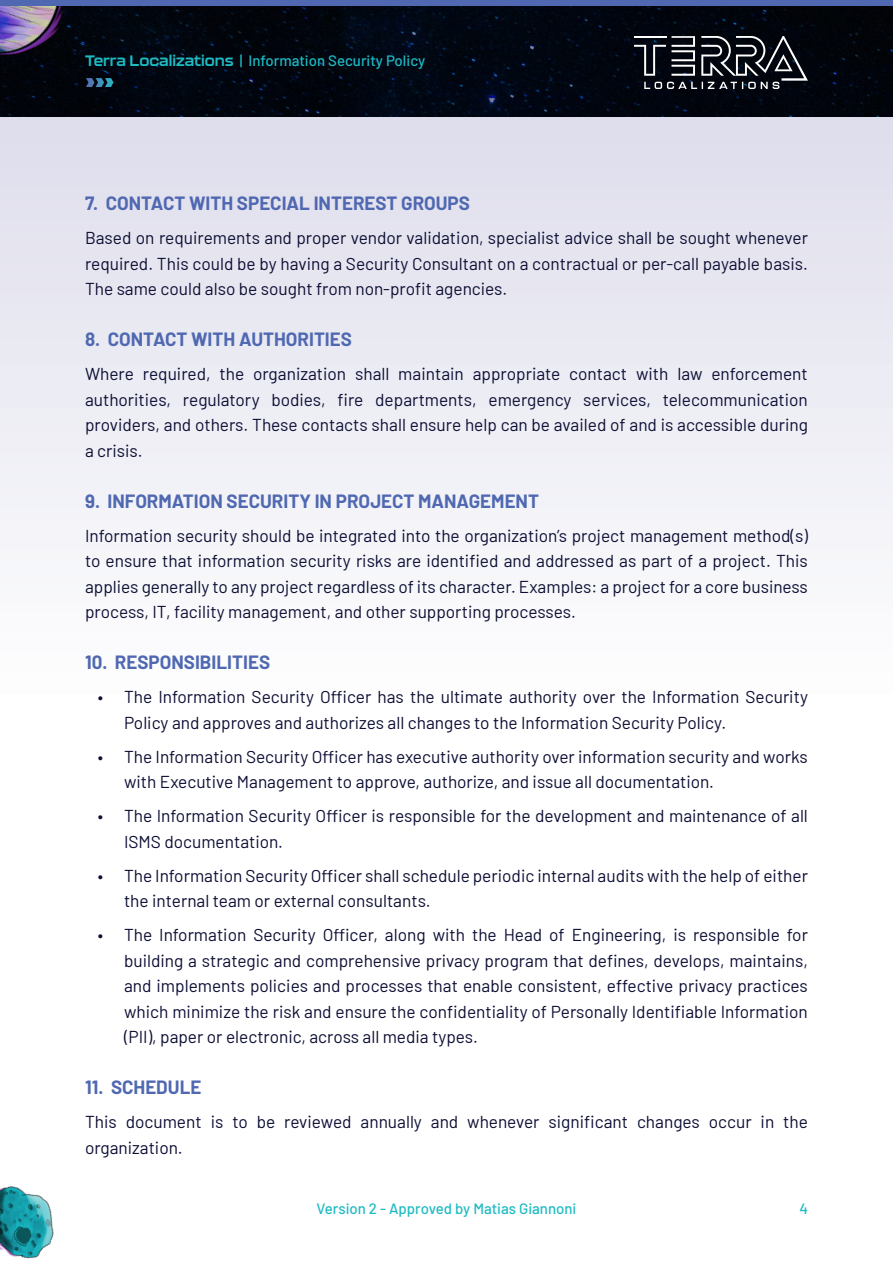
<style>
.page{position:relative;width:893px;height:1263px;background:#fff}
.page>*{position:absolute;margin:0;border:0;box-sizing:border-box;transform-origin:0 0}
.Titulo1{font:700 18.75px "Barlow";color:#4f68b1}
.Normal_text{font:17.25px/25.5px "Barlow";color:#0c0e34}
.t1{font:500 15px "Barlow";color:#1ebbc3}
.s1{font-family:"Kallisto";font-weight:700}
</style>
<div class="page">
<div style="left:0;top:117px;width:893px;height:630px;background:linear-gradient(to bottom,#ddddeb,#fff)"></div>
<img style="left:0;top:6px;width:893px;height:111px">
<svg style="left:634px;top:36px;width:174px;height:53px;background:#33363d"></svg>
<img style="left:0;top:6px;width:119px;height:110px">
<svg style="left:86px;top:78px;width:27px;height:9px"></svg>
<div style="left:0;top:0;width:893px;height:6px;background:#4f68b1"></div>
<img style="left:0;top:1186px;width:54px;height:73px">
<p class="t1" style="left:85px;top:49px;width:342px"><span class="s1">Terra Localizations</span> | Information Security Policy</p>
<p class="Titulo1" style="left:85px;top:189px;width:386px">7. CONTACT WITH SPECIAL INTEREST GROUPS</p>
<p class="Normal_text" style="left:85px;top:224px;width:724px;text-align:justify">Based on requirements and proper vendor validation, specialist advice shall be sought whenever required. This could be by having a Security Consultant on a contractual or per-call payable basis.<br>The same could also be sought from non-profit agencies.</p>
<p class="Titulo1" style="left:85px;top:325px;width:268px">8. CONTACT WITH AUTHORITIES</p>
<p class="Normal_text" style="left:85px;top:360px;width:724px;text-align:justify">Where required, the organization shall maintain appropriate contact with law enforcement authorities, regulatory bodies, fire departments, emergency services, telecommunication providers, and others. These contacts shall ensure help can be availed of and is accessible during a crisis.</p>
<p class="Titulo1" style="left:85px;top:487px;width:455px">9. INFORMATION SECURITY IN PROJECT MANAGEMENT</p>
<p class="Normal_text" style="left:85px;top:521px;width:724px;text-align:justify">Information security should be integrated into the organization’s project management method(s) to ensure that information security risks are identified and addressed as part of a project. This applies generally to any project regardless of its character. Examples: a project for a core business process, IT, facility management, and other supporting processes.</p>
<p class="Titulo1" style="left:85px;top:649px;width:187px">10. RESPONSIBILITIES</p>
<p class="Normal_text" style="left:124px;top:683px;width:685px;text-indent:-26px">• The Information Security Officer has the ultimate authority over the Information Security<br>Policy and approves and authorizes all changes to the Information Security Policy.</p>
<p class="Normal_text" style="left:124px;top:742px;width:685px;text-indent:-26px">• The Information Security Officer has executive authority over information security and works with Executive Management to approve, authorize, and issue all documentation.</p>
<p class="Normal_text" style="left:124px;top:802px;width:685px;text-indent:-26px">• The Information Security Officer is responsible for the development and maintenance of all<br>ISMS documentation.</p>
<p class="Normal_text" style="left:124px;top:861px;width:685px;text-indent:-26px">• The Information Security Officer shall schedule periodic internal audits with the help of either the internal team or external consultants.</p>
<p class="Normal_text" style="left:124px;top:921px;width:685px;text-align:justify;text-indent:-26px">• The Information Security Officer, along with the Head of Engineering, is responsible for building a strategic and comprehensive privacy program that defines, develops, maintains, and implements policies and processes that enable consistent, effective privacy practices which minimize the risk and ensure the confidentiality of Personally Identifiable Information (PII), paper or electronic, across all media types.</p>
<p class="Titulo1" style="left:85px;top:1074px;width:118px">11. SCHEDULE</p>
<p class="Normal_text" style="left:85px;top:1108px;width:724px">This document is to be reviewed annually and whenever significant changes occur in the organization.</p>
<p class="t1" style="left:317px;top:1198px;width:261px">Version 2 - Approved by Matias Giannoni</p>
<p class="t1" style="left:799px;top:1198px;width:10px">4</p>
</div>
